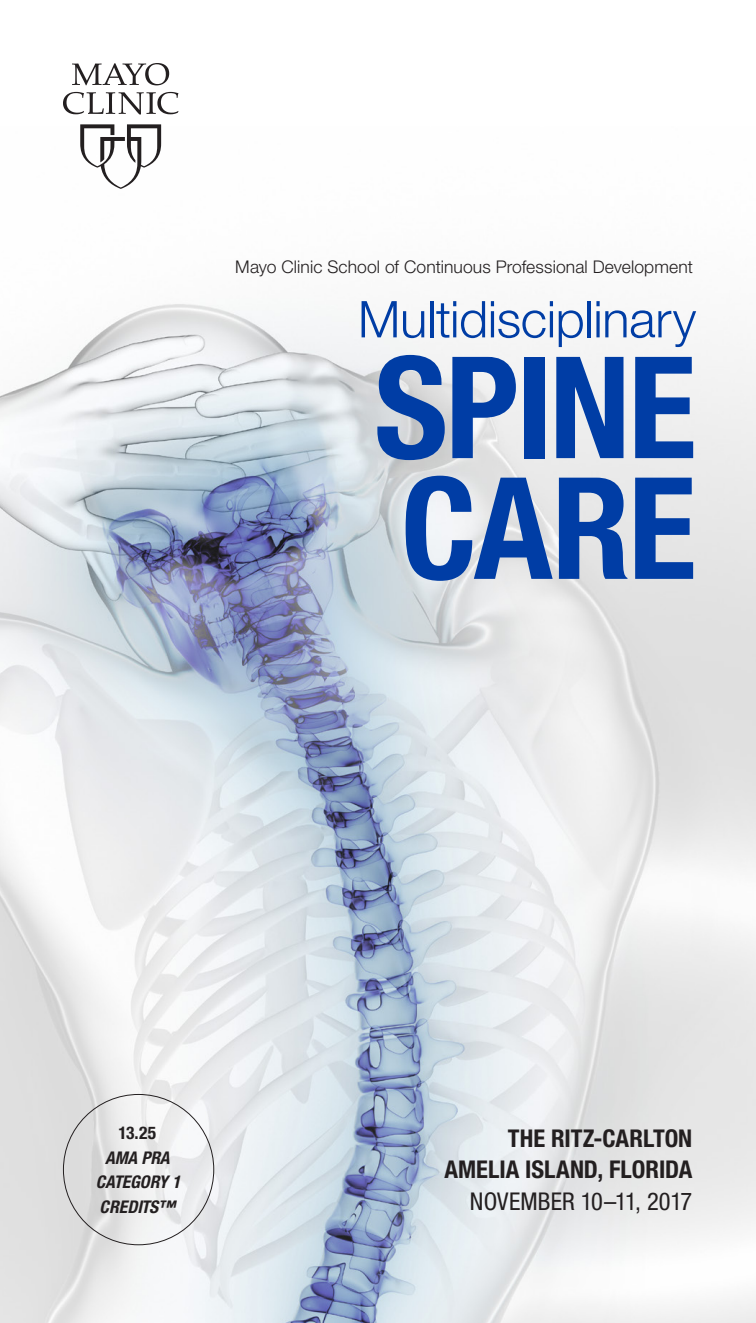
<style>
.page{position:relative;width:756px;height:1323px;background:#fff}
.page>*{position:absolute;margin:0;border:0;box-sizing:border-box;transform-origin:0 0}
.t1{font:700 condensed 141.75px "Helvetica Neue LT Std";letter-spacing:-.02em;color:#003da5}
.t2{font:300 50.75px "Helvetica Neue LT Std";letter-spacing:-.005em;color:#003da5}
.t3{font:700 condensed 24.5px "Helvetica Neue LT Std";color:#231f20}
.t4{font:condensed 24.5px "Helvetica Neue LT Std";letter-spacing:.005em;color:#231f20}
.t5{font:300 17.5px "Helvetica Neue LT Std";letter-spacing:.005em;color:#231f20}
.t6{font:italic 700 condensed 17.5px/24.5px "Helvetica Neue LT Std";letter-spacing:-.005em;color:#231f20;text-align:center}
.t7{font:700 condensed 17.5px "Helvetica Neue LT Std";color:#231f20}
</style>
<div class="page">
<img style="left:0;top:126px;width:756px;height:1197px">
<svg style="left:80px;top:124px;width:81px;height:65px"></svg>
<svg style="left:63px;top:92px;width:115px;height:22px"></svg>
<svg style="left:72px;top:63px;width:97px;height:22px"></svg>
<p class="t5" style="left:235px;top:256px;width:459px">Mayo Clinic School of Continuous Professional Development</p>
<p class="t2" style="left:358px;top:288px;width:340px">Multidisciplinary</p>
<p class="t1" style="left:374px;top:322px;width:324px">SPINE</p>
<p class="t1" style="left:401px;top:443px;width:297px">CARE</p>
<p class="t7" style="left:118px;top:1122px;width:39px">13.25</p>
<p class="t6" style="left:96px;top:1145px;width:86px">AMA PRA<br>CATEGORY 1<br>CREDITS™</p>
<p class="t3" style="left:508px;top:1123px;width:186px">THE RITZ-CARLTON</p>
<p class="t3" style="left:444px;top:1155px;width:249px">AMELIA ISLAND, FLORIDA</p>
<p class="t4" style="left:470px;top:1187px;width:224px">NOVEMBER 10–11, 2017</p>
</div>
